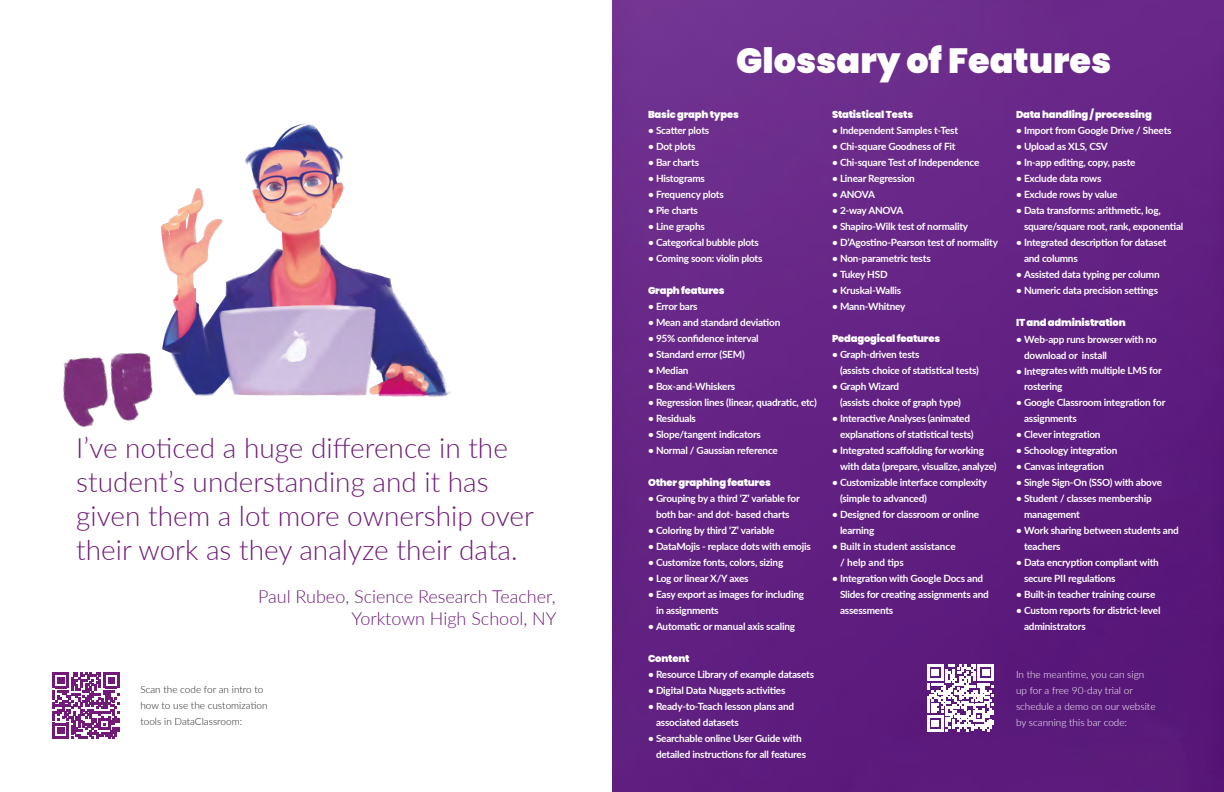
<style>
.page{position:relative;width:1224px;height:792px;background:#fff}
.page>*{position:absolute;margin:0;border:0;box-sizing:border-box;transform-origin:0 0}
.t1{font:900 35px "Poppins";color:#fff}
.t2{font:300 28px/34px "Lato";color:#711a78}
.t3{font:300 18px "Lato";color:#711a78}
.t4{font:700 10px/16px "Lato";letter-spacing:-.02em;color:#fff}
.t5{font:900 10px "Poppins";letter-spacing:-.02em;color:#fff}
.t6{font:300 10px/16px "Lato";color:#fff}
.t7{font:300 10px "Lato";color:#231f20}
.t8{font:700 10px/16px "Lato";color:#fff}
</style>
<div class="page">
<svg style="left:53px;top:672px;width:66px;height:67px"></svg>
<img style="left:63px;top:353px;width:66px;height:75px">
<img style="left:612px;top:0;width:612px;height:792px">
<svg style="left:927px;top:665px;width:67px;height:66px"></svg>
<img style="left:129px;top:123px;width:322px;height:299px">
<p class="t2" style="left:76px;top:430px;width:459px">I’ve noticed a huge difference in the student’s understanding and it has given them a lot more ownership over their work as they analyze their data.</p>
<p class="t3" style="left:258px;top:584px;width:299px">Paul Rubeo, Science Research Teacher,</p>
<p class="t3" style="left:352px;top:606px;width:206px">Yorktown High School, NY</p>
<p class="t7" style="left:140px;top:682px;width:125px">Scan the code for an intro to</p>
<p class="t7" style="left:140px;top:698px;width:129px">how to use the customization</p>
<p class="t7" style="left:140px;top:714px;width:103px">tools in DataClassroom:</p>
<p class="t1" style="left:736px;top:40px;width:377px">Glossary of Features</p>
<p class="t5" style="left:648px;top:109px;width:92px">Basic graph types</p>
<p class="t4" style="left:648px;top:122px;width:63px">• Scatter plots</p>
<p class="t4" style="left:648px;top:138px;width:49px">• Dot plots</p>
<p class="t4" style="left:648px;top:154px;width:53px">• Bar charts</p>
<p class="t4" style="left:648px;top:170px;width:58px">• Histograms</p>
<p class="t4" style="left:648px;top:186px;width:77px">• Frequency plots</p>
<p class="t4" style="left:648px;top:202px;width:52px">• Pie charts</p>
<p class="t4" style="left:648px;top:218px;width:58px">• Line graphs</p>
<p class="t4" style="left:648px;top:234px;width:112px">• Categorical bubble plots</p>
<p class="t4" style="left:648px;top:250px;width:116px">• Coming soon: violin plots</p>
<p class="t5" style="left:648px;top:285px;width:78px">Graph features</p>
<p class="t4" style="left:648px;top:298px;width:51px">• Error bars</p>
<p class="t4" style="left:648px;top:314px;width:134px">• Mean and standard deviation</p>
<p class="t4" style="left:648px;top:330px;width:112px">• 95% confidence interval</p>
<p class="t4" style="left:648px;top:346px;width:98px">• Standard error (SEM)</p>
<p class="t4" style="left:648px;top:362px;width:42px">• Median</p>
<p class="t4" style="left:648px;top:378px;width:89px">• Box-and-Whiskers</p>
<p class="t4" style="left:648px;top:394px;width:170px">• Regression lines (linear, quadratic, etc)</p>
<p class="t4" style="left:648px;top:410px;width:50px">• Residuals</p>
<p class="t4" style="left:648px;top:426px;width:114px">• Slope/tangent indicators</p>
<p class="t4" style="left:648px;top:442px;width:131px">• Normal / Gaussian reference</p>
<p class="t5" style="left:648px;top:477px;width:124px">Other graphing features</p>
<p class="t4" style="left:648px;top:490px;width:153px;text-align:center">• Grouping by a third ‘Z’ variable for both bar- and dot- based charts</p>
<p class="t4" style="left:648px;top:522px;width:128px">• Coloring by third ‘Z’ variable</p>
<p class="t4" style="left:648px;top:538px;width:164px">• DataMojis - replace dots with emojis</p>
<p class="t4" style="left:648px;top:554px;width:137px">• Customize fonts, colors, sizing</p>
<p class="t4" style="left:648px;top:570px;width:102px">• Log or linear X/Y axes</p>
<p class="t4" style="left:656px;top:586px;width:150px;text-indent:-8px">• Easy export as images for including in assignments</p>
<p class="t4" style="left:648px;top:618px;width:149px">• Automatic or manual axis scaling</p>
<p class="t5" style="left:648px;top:653px;width:43px">Content</p>
<p class="t4" style="left:648px;top:666px;width:168px">• Resource Library of example datasets</p>
<p class="t4" style="left:648px;top:682px;width:139px">• Digital Data Nuggets activities</p>
<p class="t4" style="left:656px;top:698px;width:140px;text-indent:-8px">• Ready-to-Teach lesson plans and associated datasets</p>
<p class="t4" style="left:656px;top:730px;width:152px;text-indent:-8px">• Searchable online User Guide with detailed instructions for all features</p>
<p class="t5" style="left:832px;top:109px;width:83px">Statistical Tests</p>
<p class="t4" style="left:832px;top:122px;width:128px">• Independent Samples t-Test</p>
<p class="t4" style="left:832px;top:138px;width:125px">• Chi-square Goodness of Fit</p>
<p class="t4" style="left:832px;top:154px;width:149px">• Chi-square Test of Independence</p>
<p class="t4" style="left:832px;top:170px;width:84px">• Linear Regression</p>
<p class="t4" style="left:832px;top:186px;width:44px">• ANOVA</p>
<p class="t4" style="left:832px;top:202px;width:73px">• 2-way ANOVA</p>
<p class="t4" style="left:832px;top:218px;width:138px">• Shapiro-Wilk test of normality</p>
<p class="t4" style="left:832px;top:234px;width:167px">• D’Agostino-Pearson test of normality</p>
<p class="t4" style="left:832px;top:250px;width:100px">• Non-parametric tests</p>
<p class="t4" style="left:832px;top:266px;width:57px">• Tukey HSD</p>
<p class="t4" style="left:832px;top:282px;width:71px">• Kruskal-Wallis</p>
<p class="t4" style="left:832px;top:298px;width:75px">• Mann-Whitney</p>
<p class="t5" style="left:832px;top:333px;width:110px">Pedagogical features</p>
<p class="t4" style="left:840px;top:346px;width:140px;text-indent:-8px">• Graph-driven tests<br>(assists choice of statistical tests)</p>
<p class="t4" style="left:840px;top:378px;width:123px;text-indent:-8px">• Graph Wizard<br>(assists choice of graph type)</p>
<p class="t4" style="left:840px;top:410px;width:135px;text-indent:-8px">• Interactive Analyses (animated explanations of statistical tests)</p>
<p class="t4" style="left:840px;top:442px;width:158px;text-indent:-8px">• Integrated scaffolding for working with data (prepare, visualize, analyze)</p>
<p class="t4" style="left:840px;top:474px;width:149px;text-indent:-8px">• Customizable interface complexity (simple to advanced)</p>
<p class="t4" style="left:840px;top:506px;width:141px;text-indent:-8px">• Designed for classroom or online learning</p>
<p class="t8" style="left:840px;top:538px;width:117px;text-indent:-8px">• Built in student assistance / help and tips</p>
<p class="t4" style="left:840px;top:570px;width:150px;text-indent:-8px">• Integration with Google Docs and<br>Slides for creating assignments and assessments</p>
<p class="t5" style="left:1016px;top:109px;width:137px">Data handling / processing</p>
<p class="t4" style="left:1016px;top:122px;width:157px">• Import from Google Drive / Sheets</p>
<p class="t4" style="left:1016px;top:138px;width:93px">• Upload as XLS, CSV</p>
<p class="t4" style="left:1016px;top:154px;width:121px">• In-app editing, copy, paste</p>
<p class="t4" style="left:1016px;top:170px;width:87px">• Exclude data rows</p>
<p class="t4" style="left:1016px;top:186px;width:103px">• Exclude rows by value</p>
<p class="t4" style="left:1024px;top:202px;width:161px;text-indent:-8px">• Data transforms: arithmetic, log, square/square root, rank, exponential</p>
<p class="t4" style="left:1024px;top:234px;width:144px;text-indent:-8px">• Integrated description for dataset and columns</p>
<p class="t4" style="left:1016px;top:266px;width:145px">• Assisted data typing per column</p>
<p class="t4" style="left:1016px;top:282px;width:144px">• Numeric data precision settings</p>
<p class="t5" style="left:1016px;top:317px;width:111px">IT and administration</p>
<p class="t4" style="left:1024px;top:330px;width:134px;text-indent:-8px">• Web-app runs browser with no download or install</p>
<p class="t4" style="left:1024px;top:362px;width:139px;text-indent:-8px">• Integrates with multiple LMS for rostering</p>
<p class="t4" style="left:1024px;top:394px;width:143px;text-indent:-8px">• Google Classroom integration for assignments</p>
<p class="t4" style="left:1016px;top:426px;width:86px">• Clever integration</p>
<p class="t4" style="left:1016px;top:442px;width:103px">• Schoology integration</p>
<p class="t4" style="left:1016px;top:458px;width:90px">• Canvas integration</p>
<p class="t4" style="left:1016px;top:474px;width:148px">• Single Sign-On (SSO) with above</p>
<p class="t4" style="left:1024px;top:490px;width:129px;text-indent:-8px">• Student / classes membership management</p>
<p class="t4" style="left:1024px;top:522px;width:156px;text-indent:-8px">• Work sharing between students and teachers</p>
<p class="t4" style="left:1024px;top:554px;width:136px;text-indent:-8px">• Data encryption compliant with secure PII regulations</p>
<p class="t4" style="left:1016px;top:586px;width:141px">• Built-in teacher training course</p>
<p class="t4" style="left:1024px;top:602px;width:138px;text-indent:-8px">• Custom reports for district-level administrators</p>
<p class="t6" style="left:1016px;top:666px;width:141px">In the meantime, you can sign up for a free 90-day trial or schedule a demo on our website by scanning this bar code:</p>
</div>
